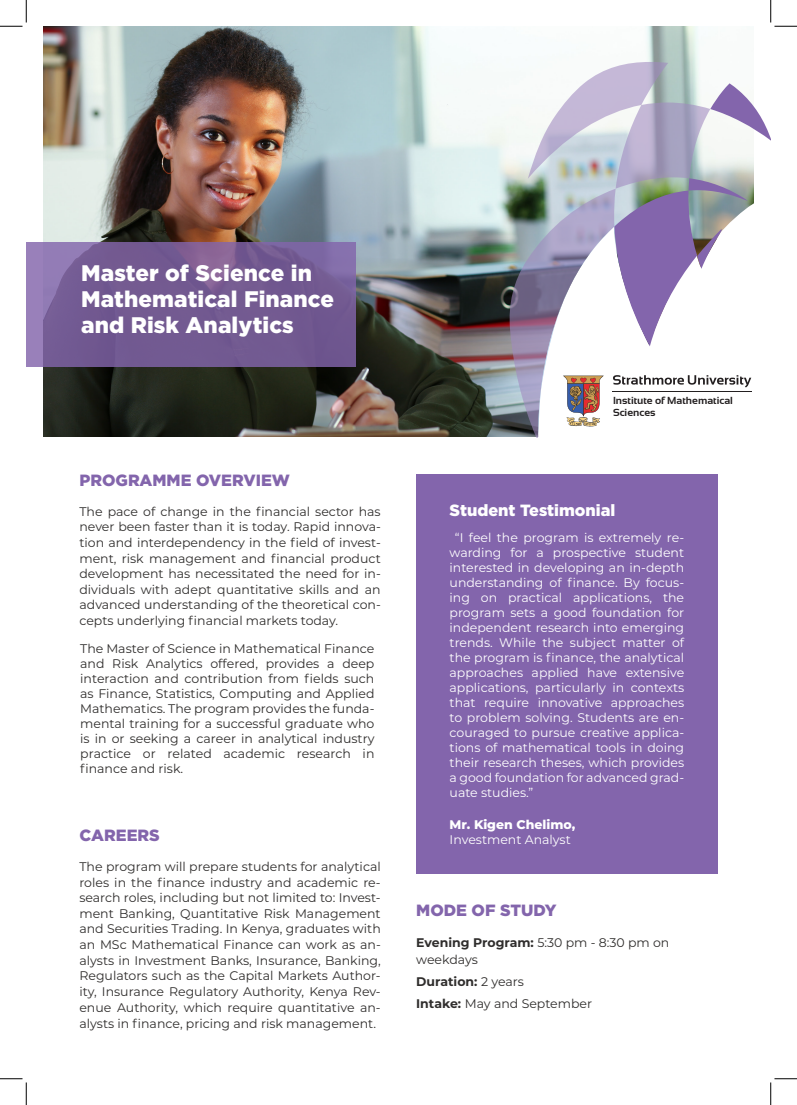
<style>
.page{position:relative;width:797px;height:1105px;background:#fff}
.page>*{position:absolute;margin:0;border:0;box-sizing:border-box;transform-origin:0 0}
.t1{font:900 22.5px/26.2px "Gotham";letter-spacing:.005em;color:#fff}
.t2{font:900 16.25px "Gotham";color:#8365ac}
.t3{font:900 16.25px "Gotham";color:#fff}
.t4{font:12.5px/15.8px "Montserrat";color:#2f2d2c;text-align:justify}
.t5{font:12.5px/15px "Montserrat";color:#fff;text-align:justify}
.t6{font:800 12.5px "Montserrat";color:#fff}
.t7{font:700 10.25px/12.2px "Sansation";color:#231f20;scale:1.04 1}
.s1{font-weight:700}
</style>
<div class="page">
<div style="left:415px;top:474px;width:302px;height:399px;background:#8365ac"></div>
<img style="left:43px;top:26px;width:656px;height:411px">
<svg style="left:26px;top:242px;width:330px;height:124px;fill:#735a91"></svg>
<svg style="left:508px;top:62px;width:262px;height:376px"></svg>
<svg style="left:0;top:0;width:27px;height:27px"></svg>
<svg style="left:0;top:1078px;width:27px;height:27px"></svg>
<svg style="left:770px;top:0;width:27px;height:27px"></svg>
<svg style="left:770px;top:1078px;width:27px;height:27px"></svg>
<h1 class="t1" style="left:81px;top:259px;width:254px">Master of Science in<br>Mathematical Finance and Risk Analytics</h1>
<h2 class="t2" style="left:79px;top:471px;width:212px">PROGRAMME OVERVIEW</h2>
<p class="t4" style="left:79px;top:503px;width:303px">The pace of change in the financial sector has never been faster than it is today. Rapid innova&shy;tion and interdependency in the field of invest&shy;ment, risk management and financial product development has necessitated the need for in&shy;dividuals with adept quantitative skills and an advanced understanding of the theoretical con&shy;cepts underlying financial markets today.</p>
<p class="t4" style="left:80px;top:641px;width:296px;line-height:15px">The Master of Science in Mathematical Finance and Risk Analytics offered, provides a deep interaction and contribution from fields such as Finance, Statistics, Computing and Applied Mathematics. The program provides the funda&shy;mental training for a successful graduate who is in or seeking a career in analytical industry practice or related academic research in finance and risk.</p>
<h2 class="t2" style="left:79px;top:826px;width:82px">CAREERS</h2>
<p class="t4" style="left:79px;top:858px;width:303px">The program will prepare students for analytical roles in the finance industry and academic re&shy;search roles, including but not limited to: Invest&shy;ment Banking, Quantitative Risk Management and Securities Trading. In Kenya, graduates with an MSc Mathematical Finance can work as an&shy;alysts in Investment Banks, Insurance, Banking, Regulators such as the Capital Markets Author&shy;ity, Insurance Regulatory Authority, Kenya Rev&shy;enue Authority, which require quantitative an&shy;alysts in finance, pricing and risk management.</p>
<p class="t7" style="left:613px;top:394px;width:117px">Institute of Mathematical<br>Sciences</p>
<h2 class="t3" style="left:449px;top:501px;width:167px">Student Testimonial</h2>
<p class="t5" style="left:449px;top:529px;width:236px;text-indent:5px">“I feel the program is extremely re&shy;warding for a prospective student interested in developing an in-depth understanding of finance. By focus&shy;ing on practical applications, the program sets a good foundation for independent research into emerging trends. While the subject matter of the program is finance, the analytical approaches applied have extensive applications, particularly in contexts that require innovative approaches to problem solving. Students are en&shy;couraged to pursue creative applica&shy;tions of mathematical tools in doing their research theses, which provides a good foundation for advanced grad&shy;uate studies.”</p>
<p class="t6" style="left:449px;top:816px;width:127px">Mr. Kigen Chelimo,</p>
<p class="t5" style="left:449px;top:832px;width:123px">Investment Analyst</p>
<h2 class="t2" style="left:416px;top:901px;width:142px">MODE OF STUDY</h2>
<p class="t4" style="left:416px;top:933px;width:255px;line-height:17.5px"><span class="s1">Evening Program:</span> 5:30 pm - 8:30 pm on weekdays</p>
<p class="t4" style="left:416px;top:970px;width:177px;line-height:21.8px"><span class="s1">Duration:</span> 2 years<br><span class="s1">Intake:</span> May and September</p>
</div>
